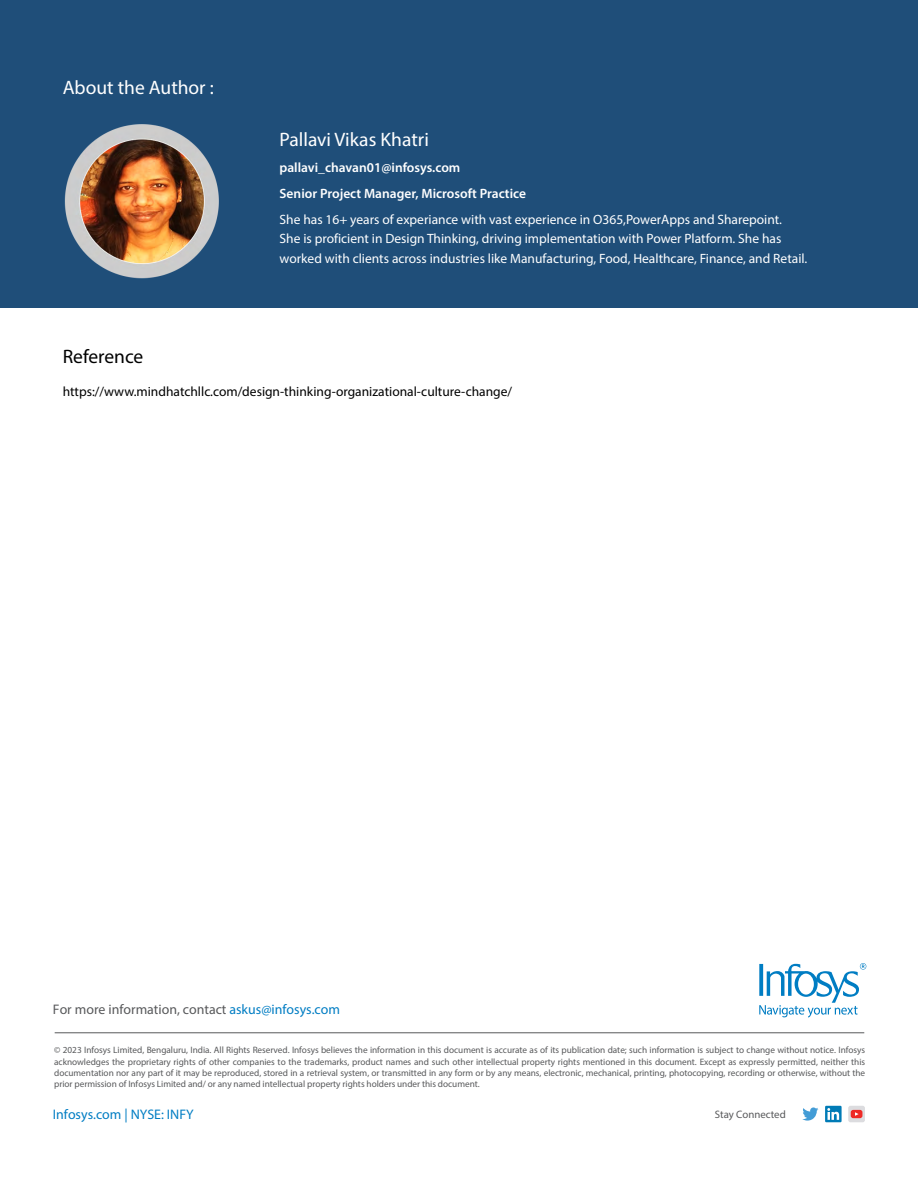
<style>
.page{position:relative;width:918px;height:1188px;background:#fff}
.page>*{position:absolute;margin:0;border:0;box-sizing:border-box;transform-origin:0 0}
.t1{font:19.5px "Myriad Pro";color:#fff}
.t2{font:19.5px "Myriad Pro";color:#000101}
.t3{font:13.95px "Myriad Pro";color:#58595b}
.t4{font:13.95px "Myriad Pro";color:#007dc3}
.t5{font:13.5px/19.5px "Myriad Pro";color:#fff}
.t6{font:13.5px "Myriad Pro";color:#000101}
.t7{font:600 13.5px/26px "Myriad Pro";color:#fff}
.t8{font:10.8px "Myriad Pro";color:#58595b}
.t9{font:9.3px/11.1px "Myriad Pro";letter-spacing:-.005em;color:#58595b;text-align:justify}
.s1{color:#007dc3}
</style>
<div class="page">
<div style="left:0;top:0;width:918px;height:308px;background:#1f4e79"></div>
<img style="left:64px;top:124px;width:155px;height:155px">
<svg style="left:802px;top:1107px;width:16px;height:14px"></svg>
<div style="left:825px;top:1106px;width:17px;height:16px;background:#007bb6"></div>
<svg style="left:827px;top:1108px;width:12px;height:12px"></svg>
<svg style="left:848px;top:1106px;width:17px;height:16px"></svg>
<svg style="left:851px;top:1110px;width:11px;height:8px"></svg>
<svg style="left:759px;top:963px;width:107px;height:55px"></svg>
<hr style="left:55px;top:1033px;width:809px;height:1px;background:#58595b">
<h1 class="t1" style="left:63px;top:75px;width:153px">About the Author :</h1>
<h1 class="t2" style="left:63px;top:345px;width:82px">Reference</h1>
<h1 class="t1" style="left:280px;top:128px;width:151px">Pallavi Vikas Khatri</h1>
<h3 class="t7" style="left:280px;top:154px;width:248px">pallavi_chavan01@infosys.com<br>Senior Project Manager, Microsoft Practice</h3>
<p class="t5" style="left:280px;top:210px;width:529px">She has 16+ years of experiance with vast experience in O365,PowerApps and Sharepoint.<br>She is proficient in Design Thinking, driving implementation with Power Platform. She has worked with clients across industries like Manufacturing, Food, Healthcare, Finance, and Retail.</p>
<h3 class="t6" style="left:63px;top:383px;width:451px">https://www.mindhatchllc.com/design-thinking-organizational-culture-change/</h3>
<h2 class="t3" style="left:53px;top:1001px;width:289px">For more information, contact <span class="s1">askus@infosys.com</span></h2>
<p class="t9" style="left:54px;top:1045px;width:813px">© 2023 Infosys Limited, Bengaluru, India. All Rights Reserved. Infosys believes the information in this document is accurate as of its publication date; such information is subject to change without notice. Infosys acknowledges the proprietary rights of other companies to the trademarks, product names and such other intellectual property rights mentioned in this document. Except as expressly permitted, neither this documentation nor any part of it may be reproduced, stored in a retrieval system, or transmitted in any form or by any means, electronic, mechanical, printing, photocopying, recording or otherwise, without the prior permission of Infosys Limited and/ or any named intellectual property rights holders under this document.</p>
<h2 class="t4" style="left:53px;top:1105px;width:142px">Infosys.com | NYSE: INFY</h2>
<p class="t8" style="left:715px;top:1107px;width:73px">Stay Connected</p>
</div>
